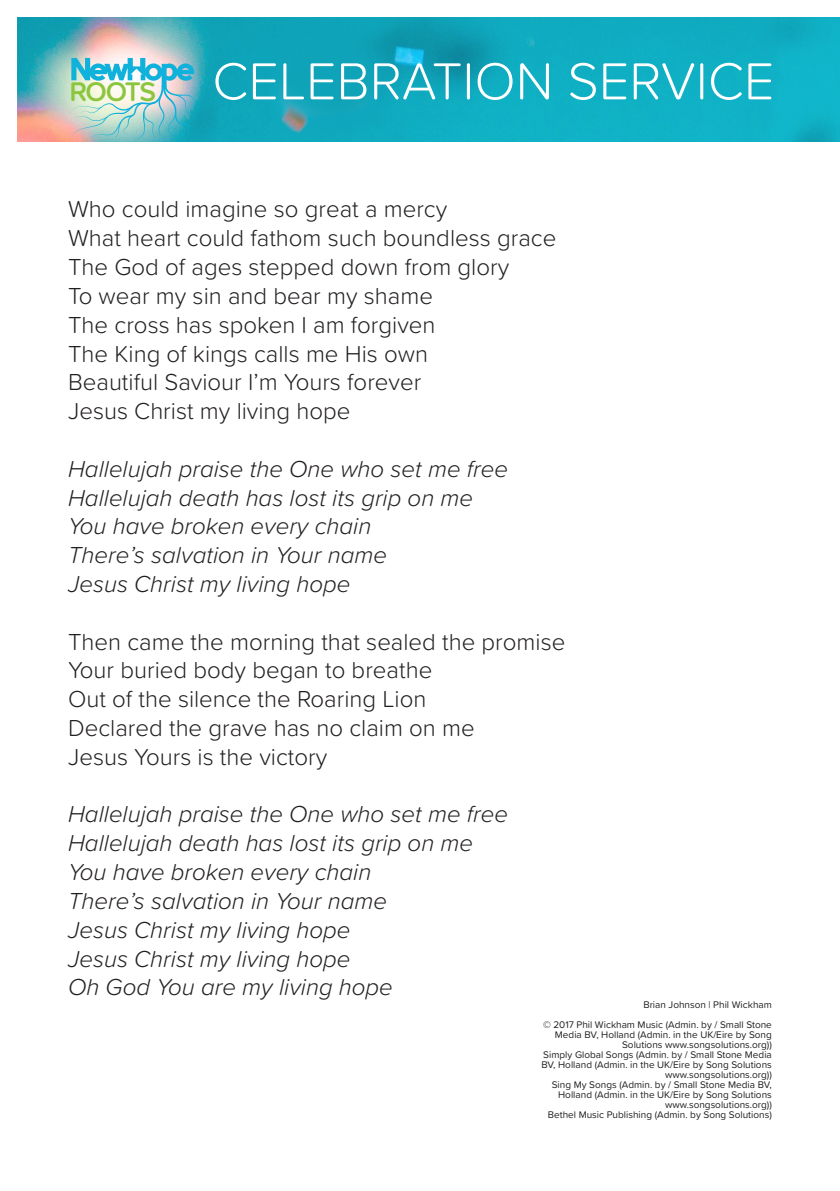
<style>
.page{position:relative;width:840px;height:1191px;background:#fff}
.page>*{position:absolute;margin:0;border:0;box-sizing:border-box;transform-origin:0 0}
.intro{font:300 54px "Proxima Soft";color:#fff}
.t1{font:600 28px "Proxima Soft";letter-spacing:-.05em;color:#8bc63e}
.verse{font:300 24px "Proxima Soft";color:#231f20}
.chorus{font:italic 300 24px "Proxima Soft";color:#231f20}
.credit{font:10px/10px "Proxima Soft";color:#231f20;text-align:right}
</style>
<div class="page">
<svg style="left:17px;top:17px;width:822px;height:125px;background:#2caec0"></svg>
<p class="t1" style="left:69px;top:70px;width:88px">ROOTS</p>
<p class="intro" style="left:212px;top:41px;width:563px">CELEBRATION SERVICE</p>
<p class="verse" style="left:68px;top:191px;width:380px">Who could imagine so great a mercy</p>
<p class="verse" style="left:68px;top:220px;width:489px">What heart could fathom such boundless grace</p>
<p class="verse" style="left:68px;top:249px;width:442px">The God of ages stepped down from glory</p>
<p class="verse" style="left:68px;top:278px;width:366px">To wear my sin and bear my shame</p>
<p class="verse" style="left:68px;top:307px;width:369px">The cross has spoken I am forgiven</p>
<p class="verse" style="left:68px;top:335px;width:361px">The King of kings calls me His own</p>
<p class="verse" style="left:68px;top:364px;width:354px">Beautiful Saviour I’m Yours forever</p>
<p class="verse" style="left:68px;top:393px;width:284px">Jesus Christ my living hope</p>
<p class="chorus" style="left:68px;top:451px;width:441px">Hallelujah praise the One who set me free</p>
<p class="chorus" style="left:68px;top:479px;width:406px">Hallelujah death has lost its grip on me</p>
<p class="chorus" style="left:68px;top:508px;width:304px">You have broken every chain</p>
<p class="chorus" style="left:68px;top:537px;width:320px">There’s salvation in Your name</p>
<p class="chorus" style="left:68px;top:566px;width:284px">Jesus Christ my living hope</p>
<p class="verse" style="left:68px;top:623px;width:498px">Then came the morning that sealed the promise</p>
<p class="verse" style="left:68px;top:652px;width:365px">Your buried body began to breathe</p>
<p class="verse" style="left:68px;top:681px;width:359px">Out of the silence the Roaring Lion</p>
<p class="verse" style="left:68px;top:710px;width:408px">Declared the grave has no claim on me</p>
<p class="verse" style="left:68px;top:739px;width:261px">Jesus Yours is the victory</p>
<p class="chorus" style="left:68px;top:796px;width:441px">Hallelujah praise the One who set me free</p>
<p class="chorus" style="left:68px;top:825px;width:406px">Hallelujah death has lost its grip on me</p>
<p class="chorus" style="left:68px;top:854px;width:304px">You have broken every chain</p>
<p class="chorus" style="left:68px;top:883px;width:320px">There’s salvation in Your name</p>
<p class="chorus" style="left:68px;top:911px;width:284px">Jesus Christ my living hope</p>
<p class="chorus" style="left:68px;top:940px;width:284px">Jesus Christ my living hope</p>
<p class="chorus" style="left:68px;top:969px;width:326px">Oh God You are my living hope</p>
<p class="credit" style="left:643px;top:999px;width:130px">Brian Johnson | Phil Wickham</p>
<p class="credit" style="left:542px;top:1019px;width:230px">© 2017 Phil Wickham Music (Admin. by / Small Stone<br>Media BV, Holland (Admin. in the UK/Eire by Song<br>Solutions www.songsolutions.org))</p>
<p class="credit" style="left:541px;top:1049px;width:232px">Simply Global Songs (Admin. by / Small Stone Media<br>BV, Holland (Admin. in the UK/Eire by Song Solutions www.songsolutions.org))</p>
<p class="credit" style="left:551px;top:1079px;width:221px">Sing My Songs (Admin. by / Small Stone Media BV,<br>Holland (Admin. in the UK/Eire by Song Solutions www.songsolutions.org))</p>
<p class="credit" style="left:547px;top:1109px;width:225px">Bethel Music Publishing (Admin. by Song Solutions)</p>
</div>
